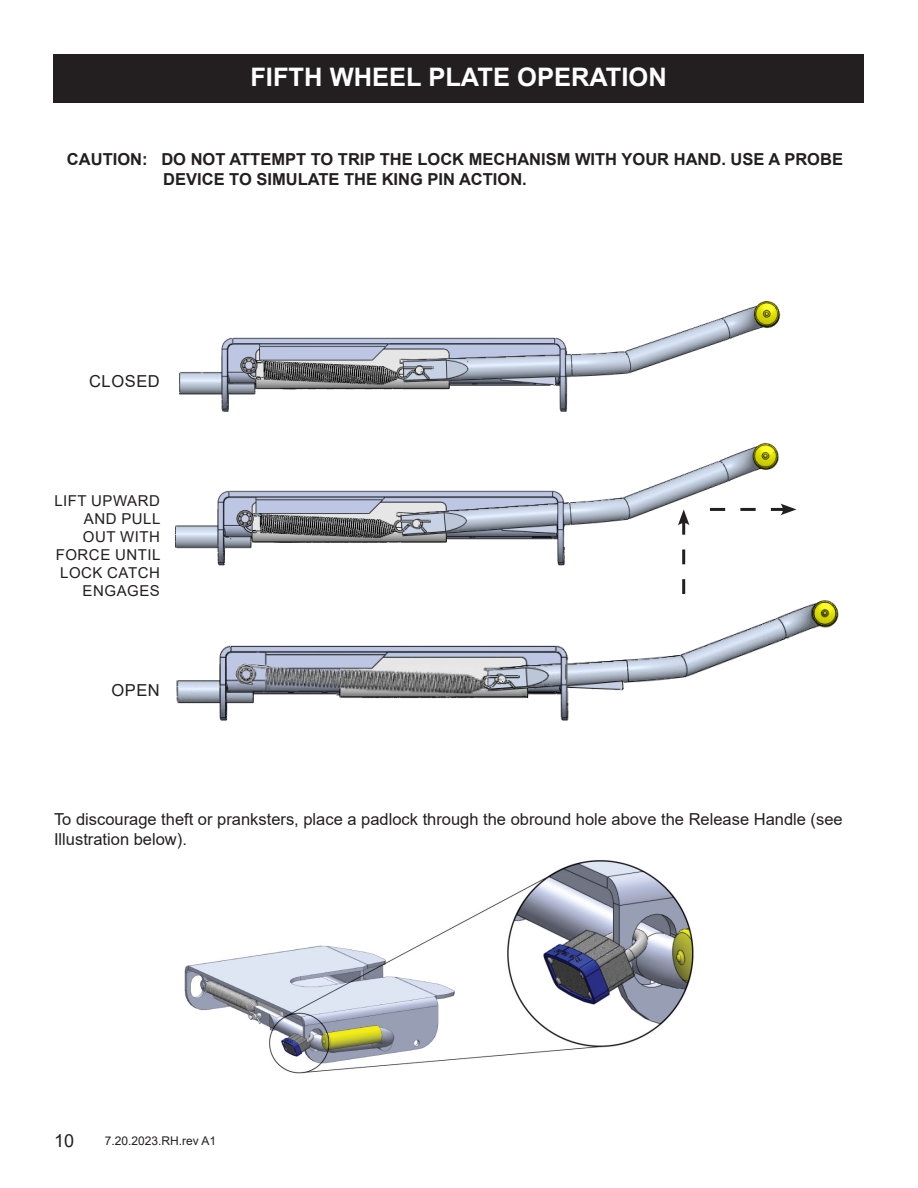
<style>
.page{position:relative;width:918px;height:1188px;background:#fff}
.page>*{position:absolute;margin:0;border:0;box-sizing:border-box;transform-origin:0 0}
.t1{font:700 25.5px "Arial";color:#fff}
.t2{font:18px "Arial";color:#231f20}
.t3{font:16.5px/19.8px "Arial";color:#231f20}
.t4{font:700 16.5px/19.8px "Arial";color:#231f20}
.t5{font:15px/18px "Arial";letter-spacing:.035em;color:#231f20;text-align:right}
.t6{font:12px "Arial";color:#231f20}
</style>
<div class="page">
<div style="left:53px;top:54px;width:811px;height:48px;background:#231f20"></div>
<img style="left:179px;top:301px;width:602px;height:111px">
<img style="left:175px;top:443px;width:607px;height:123px">
<img style="left:176px;top:600px;width:663px;height:121px">
<svg style="left:678px;top:509px;width:12px;height:85px"></svg>
<svg style="left:710px;top:504px;width:86px;height:11px"></svg>
<img style="left:184px;top:860px;width:510px;height:214px">
<h1 class="t1" style="left:250px;top:59px;width:418px">FIFTH WHEEL PLATE OPERATION</h1>
<p class="t4" style="left:163px;top:150px;width:681px;text-indent:-96px">CAUTION: DO NOT ATTEMPT TO TRIP THE LOCK MECHANISM WITH YOUR HAND. USE A PROBE<br>DEVICE TO SIMULATE THE KING PIN ACTION.</p>
<p class="t3" style="left:89px;top:372px;width:72px">CLOSED</p>
<p class="t5" style="left:54px;top:491px;width:108px">LIFT UPWARD<br>AND PULL<br>OUT WITH<br>FORCE UNTIL<br>LOCK CATCH<br>ENGAGES</p>
<p class="t3" style="left:111px;top:680px;width:50px">OPEN</p>
<p class="t3" style="left:54px;top:809px;width:790px">To discourage theft or pranksters, place a padlock through the obround hole above the Release Handle (see<br>Illustration below).</p>
<p class="t2" style="left:54px;top:1128px;width:22px">10</p>
<p class="t6" style="left:105px;top:1133px;width:113px">7.20.2023.RH.rev A1</p>
</div>
